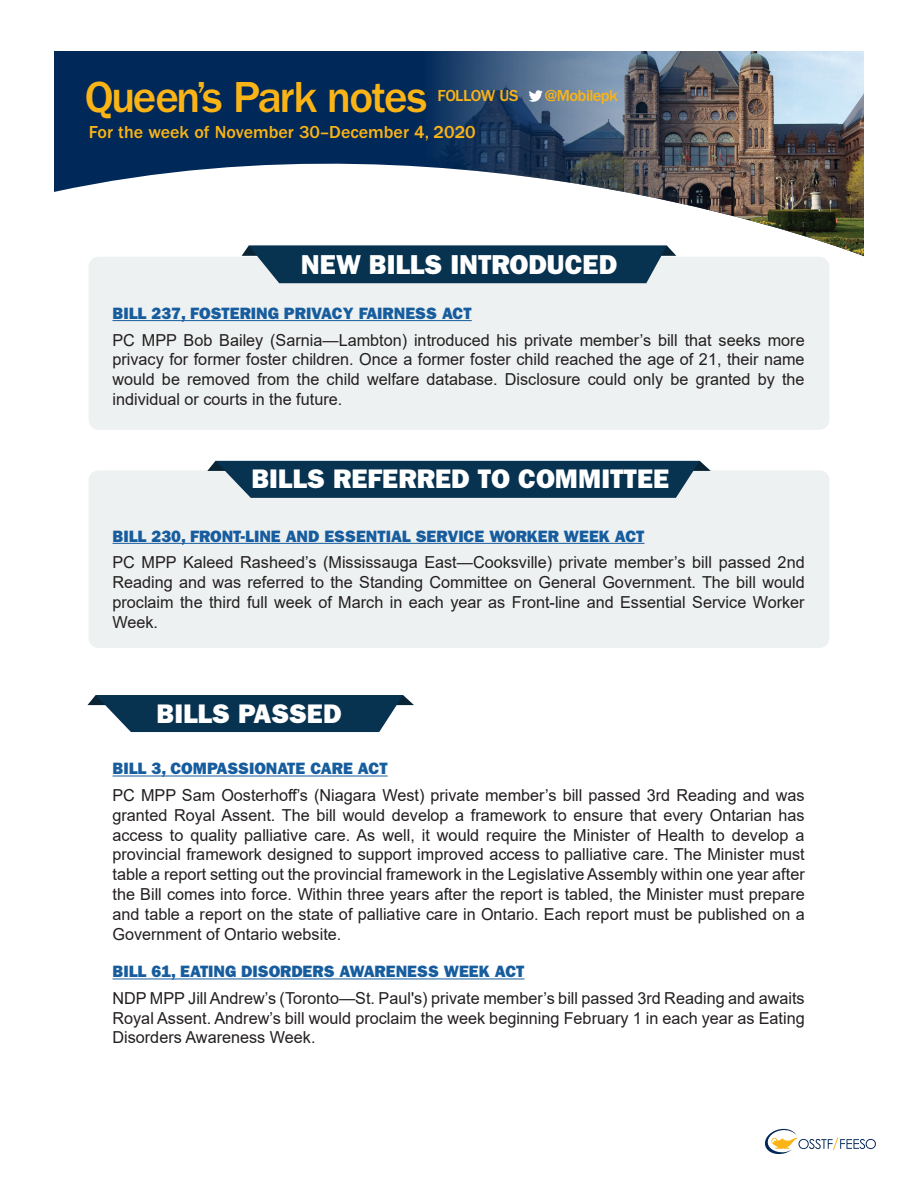
<style>
.page{position:relative;width:918px;height:1188px;background:#fff}
.page>*{position:absolute;margin:0;border:0;box-sizing:border-box;transform-origin:0 0}
.t1{font:500 45px "ITC Franklin Gothic Std";letter-spacing:-.04em;color:#fbb416}
.t2{font:27.45px "ITC Franklin Gothic Std Hvy";color:#fff}
.t3{font:27px "ITC Franklin Gothic Std Hvy";color:#fff}
.t4{font:500 18px "ITC Franklin Gothic Std";color:#fbb416}
.t5{font:16.5px/19.8px "Arial";color:#231f20;text-align:justify}
.t6{font:16.5px "ITC Franklin Gothic Std Hvy";color:#175d9e}
.t7{font:500 16.5px "ITC Franklin Gothic Std";letter-spacing:-.04em;color:#fbb416}
.t8{font:500 16.5px "ITC Franklin Gothic Std";letter-spacing:-.02em;color:#fbb416}
</style>
<div class="page">
<svg style="left:765px;top:1129px;width:111px;height:25px"></svg>
<svg style="left:54px;top:51px;width:371px;height:205px;fill:#002858"></svg>
<img style="left:425px;top:51px;width:439px;height:205px">
<svg style="left:529px;top:90px;width:14px;height:12px"></svg>
<div style="left:89px;top:257px;width:740px;height:173px;background:#eef1f1"></div>
<svg style="left:816px;top:257px;width:13px;height:94px"></svg>
<svg style="left:242px;top:246px;width:434px;height:37px;background:#1a425d"></svg>
<div style="left:89px;top:470px;width:740px;height:178px;background:#eef1f1"></div>
<svg style="left:816px;top:470px;width:13px;height:95px"></svg>
<svg style="left:207px;top:461px;width:504px;height:37px;background:#1c435e"></svg>
<hr style="left:112px;top:320px;width:360px;height:1px;background:#175d9e">
<hr style="left:112px;top:543px;width:533px;height:1px;background:#175d9e">
<hr style="left:112px;top:776px;width:276px;height:1px;background:#175d9e">
<hr style="left:112px;top:979px;width:412px;height:1px;background:#175d9e">
<svg style="left:87px;top:695px;width:327px;height:37px;background:#284d67"></svg>
<h1 class="t1" style="left:85px;top:72px;width:344px">Queen’s Park notes</h1>
<p class="t8" style="left:438px;top:86px;width:82px">FOLLOW US</p>
<p class="t7" style="left:545px;top:86px;width:74px">@Mobilepk</p>
<p class="t4" style="left:89px;top:122px;width:389px">For the week of November 30–December 4, 2020</p>
<h2 class="t2" style="left:301px;top:248px;width:318px">NEW BILLS INTRODUCED</h2>
<p class="t6" style="left:112px;top:304px;width:361px">BILL 237, FOSTERING PRIVACY FAIRNESS ACT</p>
<p class="t5" style="left:112px;top:330px;width:694px">PC MPP Bob Bailey (Sarnia—Lambton) introduced his private member’s bill that seeks more privacy for former foster children. Once a former foster child reached the age of 21, their name would be removed from the child welfare database. Disclosure could only be granted by the individual or courts in the future.</p>
<h3 class="t3" style="left:252px;top:463px;width:419px">BILLS REFERRED TO COMMITTEE</h3>
<p class="t6" style="left:112px;top:526px;width:534px">BILL 230, FRONT-LINE AND ESSENTIAL SERVICE WORKER WEEK ACT</p>
<p class="t5" style="left:112px;top:552px;width:694px">PC MPP Kaleed Rasheed’s (Mississauga East—Cooksville) private member’s bill passed 2nd Reading and was referred to the Standing Committee on General Government. The bill would proclaim the third full week of March in each year as Front-line and Essential Service Worker Week.</p>
<h3 class="t3" style="left:157px;top:697px;width:186px">BILLS PASSED</h3>
<p class="t6" style="left:112px;top:759px;width:277px">BILL 3, COMPASSIONATE CARE ACT</p>
<p class="t5" style="left:112px;top:785px;width:694px">PC MPP Sam Oosterhoff’s (Niagara West) private member’s bill passed 3rd Reading and was granted Royal Assent. The bill would develop a framework to ensure that every Ontarian has access to quality palliative care. As well, it would require the Minister of Health to develop a provincial framework designed to support improved access to palliative care. The Minister must table a report setting out the provincial framework in the Legislative Assembly within one year after the Bill comes into force. Within three years after the report is tabled, the Minister must prepare and table a report on the state of palliative care in Ontario. Each report must be published on a Government of Ontario website.</p>
<p class="t6" style="left:112px;top:962px;width:414px">BILL 61, EATING DISORDERS AWARENESS WEEK ACT</p>
<p class="t5" style="left:112px;top:988px;width:694px">NDP MPP Jill Andrew’s (Toronto—St. Paul's) private member’s bill passed 3rd Reading and awaits Royal Assent. Andrew’s bill would proclaim the week beginning February 1 in each year as Eating Disorders Awareness Week.</p>
</div>
